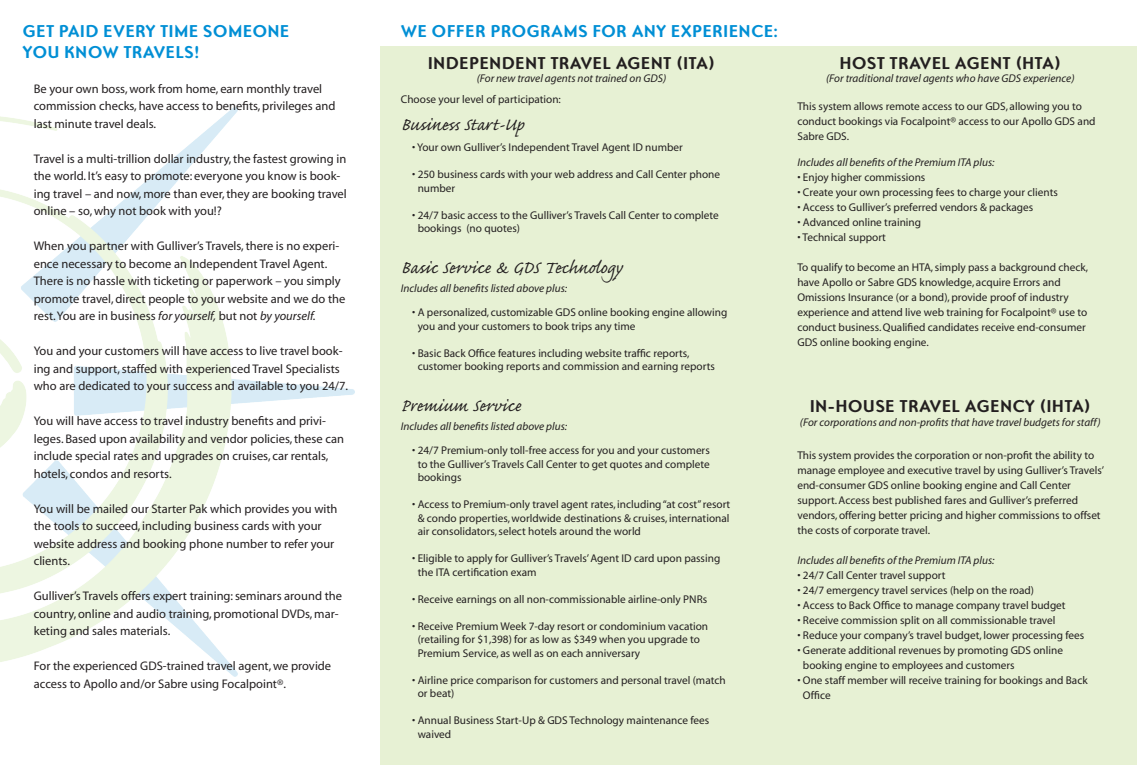
<style>
.page{position:relative;width:1137px;height:765px;background:#fff}
.page>*{position:absolute;margin:0;border:0;box-sizing:border-box;transform-origin:0 0}
.t1{font:22.5px "Caflisch Script Pro";letter-spacing:.005em;color:#231f20}
.t2{font:700 17.5px "Ottomat";letter-spacing:.01em;color:#231f20}
.t3{font:700 17.5px/21px "Ottomat";letter-spacing:.01em;color:#008fd5}
.t4{font:12.5px/17.5px "Myriad";color:#231f20}
.t5{font:11.25px/15px "Myriad";color:#231f20}
.t6{font:italic 11.25px "Myriad";color:#231f20}
.s1{font-style:italic}
</style>
<div class="page">
<img style="left:0;top:107px;width:355px;height:570px">
<div style="left:380px;top:47px;width:756px;height:718px;background:#e7f1d4"></div>
<h2 class="t3" style="left:22px;top:20px;width:268px">GET PAI D EVERY TI ME SOMEONE<br>YOU KNOW TRAVELS!</h2>
<p class="t4" style="left:34px;top:80px;width:303px">Be your own boss, work from home, earn monthly travel commission checks, have access to benefits, privileges and last minute travel deals.</p>
<p class="t4" style="left:34px;top:150px;width:314px">Travel is a multi-trillion dollar industry, the fastest growing in the world. It’s easy to promote: everyone you know is book&shy;ing travel – and now, more than ever, they are booking travel online – so, why not book with you!?</p>
<p class="t4" style="left:34px;top:238px;width:313px">When you partner with Gulliver’s Travels, there is no experi&shy;ence necessary to become an Independent Travel Agent.<br>There is no hassle with ticketing or paperwork – you simply promote travel, direct people to your website and we do the rest. You are in business <span class="s1">for yourself,</span> but not <span class="s1">by yourself.</span></p>
<p class="t4" style="left:34px;top:343px;width:316px">You and your customers will have access to live travel book&shy;ing and support, staffed with experienced Travel Specialists who are dedicated to your success and available to you 24/7.</p>
<p class="t4" style="left:34px;top:413px;width:311px">You will have access to travel industry benefits and privi&shy;leges. Based upon availability and vendor policies, these can include special rates and upgrades on cruises, car rentals, hotels, condos and resorts.</p>
<p class="t4" style="left:34px;top:500px;width:305px">You will be mailed our Starter Pak which provides you with the tools to succeed, including business cards with your website address and booking phone number to refer your clients.</p>
<p class="t4" style="left:34px;top:588px;width:310px">Gulliver’s Travels offers expert training: seminars around the country, online and audio training, promotional DVDs, mar&shy;keting and sales materials.</p>
<p class="t4" style="left:34px;top:658px;width:299px">For the experienced GDS-trained travel agent, we provide access to Apollo and/or Sabre using Focalpoint®.</p>
<h2 class="t3" style="left:401px;top:20px;width:103px">WE OFFER PROGRAMS</h2>
<h2 class="t3" style="left:592px;top:20px;width:187px">FOR ANY EXPERI ENCE:</h2>
<h2 class="t2" style="left:428px;top:52px;width:289px">INDEPENDENT TRAVEL AGENT (ITA)</h2>
<p class="t6" style="left:476px;top:73px;width:191px">(For new travel agents not trained on GDS)</p>
<p class="t5" style="left:401px;top:93px;width:161px">Choose your level of participation:</p>
<h1 class="t1" style="left:401px;top:113px;width:125px">Business Start-Up</h1>
<p class="t5" style="left:412px;top:141px;width:272px">• Your own Gulliver’s Independent Travel Agent ID number</p>
<p class="t5" style="left:417px;top:168px;width:304px;line-height:13.5px;text-indent:-6px">• 250 business cards with your web address and Call Center phone number</p>
<p class="t5" style="left:417px;top:209px;width:302px;line-height:13.5px;text-indent:-6px">• 24/7 basic access to the Gulliver’s Travels Call Center to complete bookings (no quotes)</p>
<h1 class="t1" style="left:401px;top:256px;width:223px">Basic Service &amp; GDS Technology</h1>
<p class="t6" style="left:401px;top:282px;width:168px">Includes all benefits listed above plus:</p>
<p class="t5" style="left:417px;top:306px;width:311px;line-height:13.5px;text-indent:-6px">• A personalized, customizable GDS online booking engine allowing you and your customers to book trips any time</p>
<p class="t5" style="left:417px;top:347px;width:298px;line-height:13.5px;text-indent:-6px">• Basic Back Office features including website traffic reports, customer booking reports and commission and earning reports</p>
<h1 class="t1" style="left:401px;top:394px;width:122px">Premium Service</h1>
<p class="t6" style="left:401px;top:420px;width:168px">Includes all benefits listed above plus:</p>
<p class="t5" style="left:417px;top:444px;width:293px;line-height:13.5px;text-align:justify;text-indent:-6px">• 24/7 Premium-only toll-free access for you and your customers to the Gulliver’s Travels Call Center to get quotes and complete bookings</p>
<p class="t5" style="left:417px;top:498px;width:314px;line-height:13.5px;text-align:justify;text-indent:-6px">• Access to Premium-only travel agent rates, including “at cost” resort &amp; condo properties, worldwide destinations &amp; cruises, international air consolidators, select hotels around the world</p>
<p class="t5" style="left:417px;top:552px;width:304px;line-height:13.5px;text-indent:-6px">• Eligible to apply for Gulliver’s Travels’ Agent ID card upon passing the ITA certification exam</p>
<p class="t5" style="left:412px;top:592px;width:296px">• Receive earnings on all non-commissionable airline-only PNRs</p>
<p class="t5" style="left:417px;top:620px;width:292px;line-height:13.5px;text-indent:-6px">• Receive Premium Week 7-day resort or condominium vacation (retailing for $1,398) for as low as $349 when you upgrade to<br>Premium Service, as well as on each anniversary</p>
<p class="t5" style="left:417px;top:674px;width:309px;line-height:13.5px;text-indent:-6px">• Airline price comparison for customers and personal travel (match or beat)</p>
<p class="t5" style="left:417px;top:714px;width:293px;line-height:13.5px;text-indent:-6px">• Annual Business Start-Up &amp; GDS Technology maintenance fees waived</p>
<h2 class="t2" style="left:839px;top:52px;width:223px">HOST TRAVEL AGENT (HTA)</h2>
<p class="t6" style="left:826px;top:73px;width:250px">(For traditional travel agents who have GDS experience)</p>
<p class="t5" style="left:797px;top:99px;width:300px">This system allows remote access to our GDS, allowing you to conduct bookings via Focalpoint® access to our Apollo GDS and<br>Sabre GDS.</p>
<p class="t6" style="left:797px;top:157px;width:199px">Includes all benefits of the Premium ITA plus:</p>
<p class="t5" style="left:797px;top:170px;width:129px">• Enjoy higher commissions</p>
<p class="t5" style="left:797px;top:185px;width:262px">• Create your own processing fees to charge your clients</p>
<p class="t5" style="left:797px;top:200px;width:237px">• Access to Gulliver’s preferred vendors &amp; packages</p>
<p class="t5" style="left:797px;top:215px;width:125px">• Advanced online training</p>
<p class="t5" style="left:797px;top:230px;width:90px">• Technical support</p>
<p class="t5" style="left:797px;top:260px;width:292px">To qualify to become an HTA, simply pass a background check, have Apollo or Sabre GDS knowledge, acquire Errors and Omissions Insurance (or a bond), provide proof of industry experience and attend live web training for Focalpoint® use to conduct business. Qualified candidates receive end-consumer GDS online booking engine.</p>
<h2 class="t2" style="left:809px;top:395px;width:283px">IN-HOUSE TRAVEL AGENCY (IHTA)</h2>
<p class="t6" style="left:799px;top:416px;width:302px">(For corporations and non-profits that have travel budgets for staff)</p>
<p class="t5" style="left:797px;top:449px;width:308px">This system provides the corporation or non-profit the ability to manage employee and executive travel by using Gulliver’s Travels’ end-consumer GDS online booking engine and Call Center support. Access best published fares and Gulliver’s preferred vendors, offering better pricing and higher commissions to offset the costs of corporate travel.</p>
<p class="t6" style="left:797px;top:555px;width:199px">Includes all benefits of the Premium ITA plus:</p>
<p class="t5" style="left:797px;top:568px;width:150px">• 24/7 Call Center travel support</p>
<p class="t5" style="left:797px;top:583px;width:238px">• 24/7 emergency travel services (help on the road)</p>
<p class="t5" style="left:797px;top:598px;width:270px">• Access to Back Office to manage company travel budget</p>
<p class="t5" style="left:797px;top:613px;width:259px">• Receive commission split on all commissionable travel</p>
<p class="t5" style="left:797px;top:628px;width:288px">• Reduce your company’s travel budget, lower processing fees</p>
<p class="t5" style="left:802px;top:643px;width:261px;text-indent:-6px">• Generate additional revenues by promoting GDS online booking engine to employees and customers</p>
<p class="t5" style="left:802px;top:673px;width:286px;text-indent:-6px">• One staff member will receive training for bookings and Back<br>Office</p>
</div>
